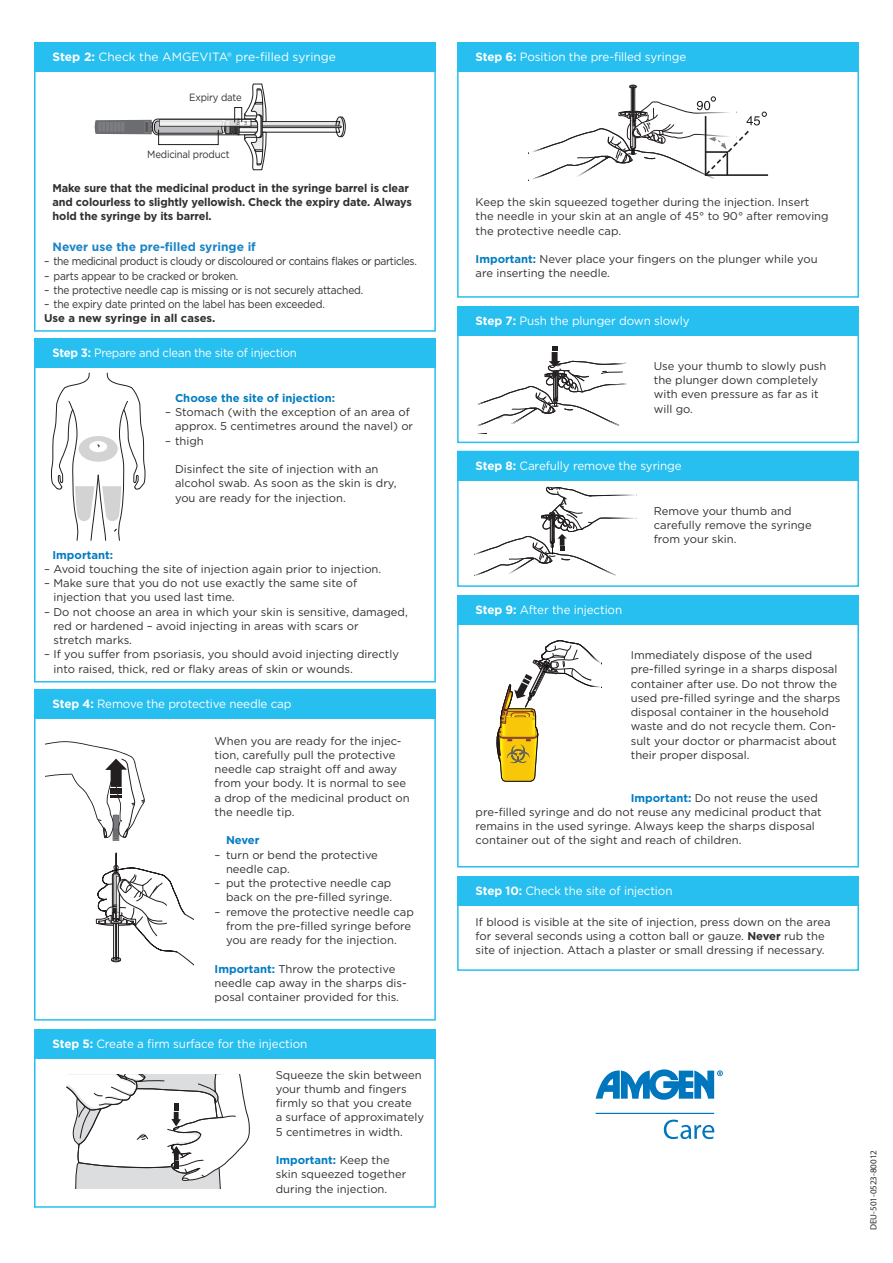
<style>
.page{position:relative;width:893px;height:1263px;background:#fff}
.page>*{position:absolute;margin:0;border:0;box-sizing:border-box;transform-origin:0 0}
.Headline_Copy_H2{font:12px "Gotham";letter-spacing:-.01em;color:#fff}
.Headline_Copy_H2-2{font:12px "Gotham";letter-spacing:-.01em;color:#fff;scale:.94 1}
.Headline_Copy_H2-3{font:700 12px "Gotham";color:#1b84c6}
.Copy{font:11.25px/14.2px "Gotham";color:#312f30}
.Copy_Bullet{font:11.25px "Gotham";color:#312f30}
.Copy-2{font:700 11.25px/14.2px "Gotham";letter-spacing:-.01em;color:#312f30}
.Copy_Bullet-2{font:11.25px "Gotham";letter-spacing:-.02em;color:#312f30;scale:.91 1}
.Copy_Bullet-3{font:11.25px "Gotham";letter-spacing:-.035em;color:#312f30;scale:.91 1}
.Copy-3{font:700 11.25px "Gotham";color:#007cc2}
.Copy_Bullet-4{font:700 11.25px "Gotham";color:#312f30}
.Copy_Bullet-5{font:10.5px "Gotham";letter-spacing:-.02em;color:#312f30;scale:.91 1}
.t1{font:9px "Myriad Pro";color:#312f30}
.s1{font-weight:700}
.s2{font-weight:700;color:#007cc2}
</style>
<div class="page">
<div style="left:457px;top:876px;width:402px;height:30px;background:#26bff0"></div>
<div style="left:457px;top:876px;width:402px;height:95px;border:2px solid #26bff0"></div>
<div style="left:457px;top:595px;width:402px;height:30px;background:#26bff0"></div>
<div style="left:457px;top:595px;width:402px;height:272px;border:2px solid #26bff0"></div>
<svg style="left:497px;top:640px;width:104px;height:142px"></svg>
<div style="left:34px;top:689px;width:402px;height:30px;background:#26bff0"></div>
<div style="left:34px;top:689px;width:402px;height:331px;border:2px solid #26bff0"></div>
<svg style="left:45px;top:741px;width:100px;height:100px"></svg>
<svg style="left:96px;top:853px;width:97px;height:112px"></svg>
<div style="left:34px;top:1029px;width:402px;height:30px;background:#26bff0"></div>
<div style="left:34px;top:1029px;width:402px;height:179px;border:2px solid #26bff0"></div>
<svg style="left:67px;top:1075px;width:183px;height:113px"></svg>
<div style="left:457px;top:306px;width:402px;height:30px;background:#26bff0"></div>
<div style="left:457px;top:306px;width:402px;height:137px;border:2px solid #26bff0"></div>
<svg style="left:477px;top:346px;width:150px;height:81px"></svg>
<div style="left:457px;top:451px;width:402px;height:29px;background:#26bff0"></div>
<div style="left:457px;top:451px;width:402px;height:136px;border:2px solid #26bff0"></div>
<svg style="left:474px;top:487px;width:163px;height:90px"></svg>
<div style="left:34px;top:338px;width:402px;height:30px;background:#26bff0"></div>
<div style="left:34px;top:338px;width:402px;height:344px;border:2px solid #26bff0"></div>
<svg style="left:51px;top:372px;width:95px;height:169px"></svg>
<div style="left:457px;top:43px;width:402px;height:29px;background:#26bff0"></div>
<div style="left:457px;top:43px;width:402px;height:255px;border:2px solid #26bff0"></div>
<svg style="left:532px;top:85px;width:237px;height:95px"></svg>
<div style="left:34px;top:43px;width:402px;height:29px;background:#26bff0"></div>
<div style="left:34px;top:43px;width:402px;height:289px;border:2px solid #26bff0"></div>
<div style="left:337px;top:117px;width:9px;height:20px;border:1px solid #231f20;border-radius:50%"></div>
<div style="left:152px;top:119px;width:106px;height:16px;border:1px solid #231f20;border-radius:5px"></div>
<div style="left:224px;top:120px;width:4px;height:14px;border:1px solid #231f20;border-radius:50%"></div>
<div style="left:225px;top:120px;width:5px;height:14px;border:1px solid #231f20"></div>
<svg style="left:224px;top:121px;width:6px;height:3px"></svg>
<div style="left:159px;top:119px;width:92px;height:7px;border:1px solid #231f20"></div>
<svg style="left:230px;top:83px;width:115px;height:88px"></svg>
<svg style="left:95px;top:120px;width:129px;height:14px;background:#979799"></svg>
<div style="left:145px;top:121px;width:4px;height:12px;border:1px solid #808285"></div>
<div style="left:158px;top:129px;width:61px;height:16px;border:1px solid #231f20"></div>
<div style="left:234px;top:107px;width:8px;height:16px;border:1px solid #231f20"></div>
<svg style="left:596px;top:1069px;width:127px;height:70px"></svg>
<p class="Headline_Copy_H2" style="left:53px;top:49px;width:285px"><span class="s1">Step 2:</span> Check the AMGEVITA® pre-filled syringe</p>
<p class="Copy_Bullet-5" style="left:189px;top:91px;width:59px">Expiry date</p>
<p class="Copy_Bullet-5" style="left:147px;top:148px;width:92px">Medicinal product</p>
<p class="Copy-2" style="left:53px;top:181px;width:361px">Make sure that the medicinal product in the syringe barrel is clear and colourless to slightly yellowish. Check the expiry date. Always hold the syringe by its barrel.</p>
<p class="Headline_Copy_H2-3" style="left:53px;top:239px;width:205px">Never use the pre-filled syringe if</p>
<p class="Copy_Bullet-3" style="left:44px;top:254px;width:411px">– the medicinal product is cloudy or discoloured or contains flakes or particles.</p>
<p class="Copy_Bullet-2" style="left:44px;top:268px;width:215px">– parts appear to be cracked or broken.</p>
<p class="Copy_Bullet-2" style="left:44px;top:283px;width:352px">– the protective needle cap is missing or is not securely attached.</p>
<p class="Copy_Bullet-2" style="left:44px;top:297px;width:310px">– the expiry date printed on the label has been exceeded.</p>
<p class="Copy_Bullet-4" style="left:44px;top:311px;width:173px">Use a new syringe in all cases.</p>
<p class="Headline_Copy_H2-2" style="left:53px;top:345px;width:261px"><span class="s1">Step 3:</span> Prepare and clean the site of injection</p>
<p class="Copy-3" style="left:175px;top:390px;width:162px">Choose the site of injection:</p>
<p class="Copy_Bullet" style="left:165px;top:405px;width:246px">– Stomach (with the exception of an area of</p>
<p class="Copy_Bullet" style="left:175px;top:419px;width:240px">approx. 5 centimetres around the navel) or</p>
<p class="Copy_Bullet" style="left:165px;top:433px;width:40px">– thigh</p>
<p class="Copy" style="left:175px;top:462px;width:223px">Disinfect the site of injection with an alcohol swab. As soon as the skin is dry, you are ready for the injection.</p>
<p class="Copy-3" style="left:53px;top:547px;width:62px">Important:</p>
<p class="Copy_Bullet" style="left:44px;top:562px;width:339px">– Avoid touching the site of injection again prior to injection.</p>
<p class="Copy_Bullet" style="left:44px;top:576px;width:315px">– Make sure that you do not use exactly the same site of</p>
<p class="Copy_Bullet" style="left:54px;top:590px;width:183px">injection that you used last time.</p>
<p class="Copy_Bullet" style="left:44px;top:604px;width:365px">– Do not choose an area in which your skin is sensitive, damaged,</p>
<p class="Copy_Bullet" style="left:54px;top:619px;width:307px">red or hardened – avoid injecting in areas with scars or</p>
<p class="Copy_Bullet" style="left:54px;top:633px;width:80px">stretch marks.</p>
<p class="Copy_Bullet" style="left:44px;top:647px;width:357px">– If you suffer from psoriasis, you should avoid injecting directly</p>
<p class="Copy_Bullet" style="left:54px;top:661px;width:301px">into raised, thick, red or flaky areas of skin or wounds.</p>
<p class="Headline_Copy_H2" style="left:53px;top:696px;width:241px"><span class="s1">Step 4:</span> Remove the protective needle cap</p>
<p class="Copy" style="left:215px;top:733px;width:196px">When you are ready for the injec&shy;tion, carefully pull the protective needle cap straight off and away from your body. It is normal to see a drop of the medicinal product on the needle tip.</p>
<p class="Copy-3" style="left:226px;top:833px;width:35px">Never</p>
<p class="Copy_Bullet" style="left:215px;top:847px;width:165px">– turn or bend the protective</p>
<p class="Copy_Bullet" style="left:226px;top:862px;width:65px">needle cap.</p>
<p class="Copy_Bullet" style="left:215px;top:876px;width:178px">– put the protective needle cap</p>
<p class="Copy_Bullet" style="left:226px;top:890px;width:168px">back on the pre-filled syringe.</p>
<p class="Copy_Bullet" style="left:215px;top:904px;width:201px">– remove the protective needle cap</p>
<p class="Copy_Bullet" style="left:226px;top:919px;width:187px">from the pre-filled syringe before</p>
<p class="Copy_Bullet" style="left:226px;top:933px;width:172px">you are ready for the injection.</p>
<p class="Copy" style="left:215px;top:961px;width:194px"><span class="s2">Important:</span> Throw the protective needle cap away in the sharps dis&shy;posal container provided for this.</p>
<p class="Headline_Copy_H2" style="left:53px;top:1036px;width:256px"><span class="s1">Step 5:</span> Create a firm surface for the injection</p>
<p class="Copy" style="left:276px;top:1067px;width:147px">Squeeze the skin between your thumb and fingers firmly so that you create</p>
<p class="Copy" style="left:276px;top:1110px;width:150px">a surface of approximately<br>5 centimetres in width.</p>
<p class="Copy" style="left:276px;top:1153px;width:132px"><span class="s2">Important:</span> Keep the skin squeezed together during the injection.</p>
<p class="Headline_Copy_H2" style="left:476px;top:49px;width:212px"><span class="s1">Step 6:</span> Position the pre-filled syringe</p>
<p class="Copy" style="left:476px;top:195px;width:355px">Keep the skin squeezed together during the injection. Insert the needle in your skin at an angle of 45° to 90° after removing the protective needle cap.</p>
<p class="Copy" style="left:476px;top:252px;width:343px"><span class="s2">Important:</span> Never place your fingers on the plunger while you are inserting the needle.</p>
<p class="Headline_Copy_H2" style="left:476px;top:313px;width:215px"><span class="s1">Step 7:</span> Push the plunger down slowly</p>
<p class="Copy" style="left:654px;top:359px;width:174px">Use your thumb to slowly push the plunger down completely with even pressure as far as it will go.</p>
<p class="Headline_Copy_H2" style="left:476px;top:458px;width:208px"><span class="s1">Step 8:</span> Carefully remove the syringe</p>
<p class="Copy" style="left:654px;top:503px;width:159px">Remove your thumb and carefully remove the syringe from your skin.</p>
<p class="Headline_Copy_H2" style="left:476px;top:602px;width:148px"><span class="s1">Step 9:</span> After the injection</p>
<p class="Copy" style="left:631px;top:648px;width:211px">Immediately dispose of the used pre-filled syringe in a sharps disposal container after use. Do not throw the used pre-filled syringe and the sharps disposal container in the household waste and do not recycle them. Con&shy;sult your doctor or pharmacist about their proper disposal.</p>
<p class="Copy" style="left:476px;top:790px;width:348px;text-indent:155px"><span class="s2">Important:</span> Do not reuse the used pre-filled syringe and do not reuse any medicinal product that remains in the used syringe. Always keep the sharps disposal container out of the sight and reach of children.</p>
<p class="Headline_Copy_H2" style="left:476px;top:883px;width:198px"><span class="s1">Step 10:</span> Check the site of injection</p>
<p class="Copy" style="left:476px;top:914px;width:356px">If blood is visible at the site of injection, press down on the area for several seconds using a cotton ball or gauze. <span class="s1">Never</span> rub the site of injection. Attach a plaster or small dressing if necessary.</p>
<p class="t1" style="left:868px;top:1230px;width:81px;rotate:-90deg">DEU-501-0523-80012</p>
</div>
